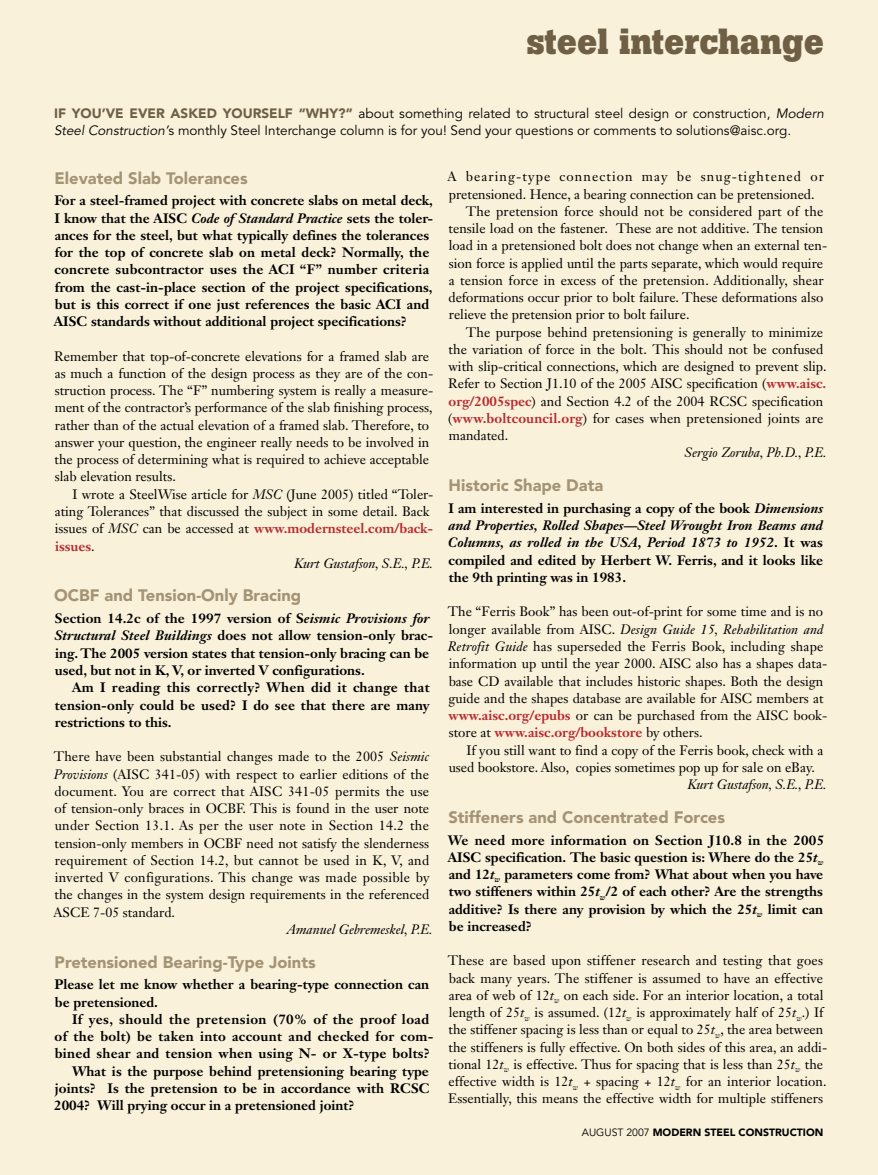
<style>
.page{position:relative;width:878px;height:1175px;background:#fff}
.page>*{position:absolute;margin:0;border:0;box-sizing:border-box;transform-origin:0 0}
.t1{font:700 36px "Boton";color:#6e5f45}
.t2{font:900 16.5px "Avenir LT Std";color:#a49375}
.t3{font:13.5px/17.2px "Janson Text LT Std";color:#000}
.t4{font:700 13.5px/17.2px "Janson Text LT Std";color:#000}
.t5{font:13.5px/16.5px "Avenir LT Std";color:#000}
.t6{font:italic 13.5px "Janson Text LT Std";color:#000}
.t7{font:700 13.5px "Janson Text LT Std";color:#b8292f}
.t8{font:700 13.5px "Janson Text LT Std";letter-spacing:.025em;color:#000}
.t9{font:700 13.5px "Janson Text LT Std";letter-spacing:.02em;color:#000}
.t10{font:13.5px "Janson Text LT Std";letter-spacing:.08em;color:#000}
.t11{font:700 13.5px "Janson Text LT Std";letter-spacing:.035em;color:#000}
.t12{font:900 10.5px "Avenir LT Std";color:#000}
.s1{font-weight:900;color:#6e5f45}
.s2{font-style:italic}
.s3{font-weight:400;color:#000}
.s4{font-weight:400;font-style:italic;color:#000}
.s5{font-weight:700;color:#b8292f}
.s6{font-weight:400}
</style>
<div class="page">
<div style="left:0;top:0;width:878px;height:1174px;background:#f9f1da"></div>
<h1 class="t1" style="left:527px;top:20px;width:298px">steel interchange</h1>
<p class="t5" style="left:54px;top:106px;width:771px"><span class="s1">If you’ve ever asked yourself “why?”</span> about something related to structural steel design or construction, <span class="s2">Modern<br>Steel Construction’</span>s monthly Steel Interchange column is for you! Send your questions or comments to solutions@aisc.org.</p>
<p class="t2" style="left:55px;top:168px;width:195px">Elevated Slab Tolerances</p>
<p class="t4" style="left:54px;top:192px;width:381px">For a steel-framed project with concrete slabs on metal deck, I know that the AISC <span class="s2">Code of Standard Practice</span> sets the toler&shy;ances for the steel, but what typically defines the tolerances for the top of concrete slab on metal deck? Normally, the concrete subcontractor uses the ACI “F” number criteria from the cast-in-place section of the project specifications, but is this correct if one just references the basic ACI and AISC standards without additional project specifications?</p>
<p class="t3" style="left:54px;top:347px;width:380px">Remember that top-of-concrete elevations for a framed slab are as much a function of the design process as they are of the con&shy;struction process. The “F” numbering system is really a measure&shy;ment of the contractor’s performance of the slab finishing process, rather than of the actual elevation of a framed slab. Therefore, to answer your question, the engineer really needs to be involved in the process of determining what is required to achieve acceptable slab elevation results.</p>
<p class="t3" style="left:72px;top:485px;width:362px">I wrote a SteelWise article for <span class="s2">MSC</span> (June 2005) titled “Toler-</p>
<p class="t3" style="left:55px;top:502px;width:376px">ating Tolerances” that discussed the subject in some detail. Back</p>
<p class="t7" style="left:55px;top:520px;width:380px"><span class="s3">issues of</span> <span class="s4">MSC</span> <span class="s3">can be accessed at</span> www.modernsteel.com/back-</p>
<p class="t7" style="left:55px;top:537px;width:41px">issues<span class="s3">.</span></p>
<p class="t6" style="left:294px;top:555px;width:140px">Kurt Gustafson, S.E., P.E.</p>
<p class="t2" style="left:54px;top:585px;width:248px">OCBF and Tension-Only Bracing</p>
<p class="t4" style="left:54px;top:609px;width:380px">Section 14.2c of the 1997 version of S<span class="s2">eismic Provisions for Structural Steel Buildings</span> does not allow tension-only brac&shy;ing. The 2005 version states that tension-only bracing can be used, but not in K, V, or inverted V configurations.</p>
<p class="t4" style="left:55px;top:678px;width:376px;text-align:justify;text-indent:17px">Am I reading this correctly? When did it change that tension-only could be used? I do see that there are many restrictions to this.</p>
<p class="t3" style="left:54px;top:748px;width:378px;text-align:justify">There have been substantial changes made to the 2005 <span class="s2">Seismic Provisions</span> (AISC 341-05) with respect to earlier editions of the document. You are correct that AISC 341-05 permits the use of tension-only braces in OCBF. This is found in the user note under Section 13.1. As per the user note in Section 14.2 the tension-only members in OCBF need not satisfy the slenderness requirement of Section 14.2, but cannot be used in K, V, and inverted V configurations. This change was made possible by the changes in the system design requirements in the referenced ASCE 7-05 standard.</p>
<p class="t6" style="left:287px;top:921px;width:147px">Amanuel Gebremeskel, P.E.</p>
<p class="t2" style="left:55px;top:951px;width:262px">Pretensioned Bearing-Type Joints</p>
<p class="t4" style="left:54px;top:975px;width:376px">Please let me know whether a bearing-type connection can be pretensioned.</p>
<p class="t11" style="left:72px;top:1010px;width:359px">If yes, should the pretension (70% of the proof load</p>
<p class="t8" style="left:55px;top:1027px;width:380px">of the bolt) be taken into account and checked for com-</p>
<p class="t9" style="left:55px;top:1045px;width:376px">bined shear and tension when using N- or X-type bolts?</p>
<p class="t4" style="left:72px;top:1062px;width:358px">What is the purpose behind pretensioning bearing type</p>
<p class="t4" style="left:55px;top:1079px;width:376px">joints? Is the pretension to be in accordance with RCSC</p>
<p class="t4" style="left:54px;top:1096px;width:302px">2004? Will prying occur in a pretensioned joint?</p>
<p class="t10" style="left:447px;top:168px;width:378px">A bearing-type connection may be snug-tightened or</p>
<p class="t3" style="left:449px;top:185px;width:367px">pretensioned. Hence, a bearing connection can be pretensioned.</p>
<p class="t3" style="left:466px;top:202px;width:359px">The pretension force should not be considered part of the</p>
<p class="t3" style="left:448px;top:220px;width:376px">tensile load on the fastener. These are not additive. The tension</p>
<p class="t3" style="left:448px;top:237px;width:380px">load in a pretensioned bolt does not change when an external ten-</p>
<p class="t3" style="left:449px;top:254px;width:376px">sion force is applied until the parts separate, which would require</p>
<p class="t3" style="left:448px;top:271px;width:376px">a tension force in excess of the pretension. Additionally, shear</p>
<p class="t3" style="left:448px;top:289px;width:376px">deformations occur prior to bolt failure. These deformations also</p>
<p class="t3" style="left:449px;top:306px;width:242px">relieve the pretension prior to bolt failure.</p>
<p class="t3" style="left:466px;top:323px;width:359px">The purpose behind pretensioning is generally to minimize</p>
<p class="t3" style="left:448px;top:340px;width:376px">the variation of force in the bolt. This should not be confused</p>
<p class="t3" style="left:448px;top:358px;width:379px">with slip-critical connections, which are designed to prevent slip.</p>
<p class="t3" style="left:448px;top:375px;width:379px">Refer to Section J1.10 of the 2005 AISC specification (<span class="s5">www.aisc.</span></p>
<p class="t3" style="left:448px;top:392px;width:376px"><span class="s5">org/2005spec</span>) and Section 4.2 of the 2004 RCSC specification</p>
<p class="t3" style="left:448px;top:409px;width:376px">(<span class="s5">www.boltcouncil.org</span>) for cases when pretensioned joints are</p>
<p class="t3" style="left:449px;top:427px;width:61px">mandated.</p>
<p class="t6" style="left:684px;top:444px;width:143px">Sergio Zoruba, Ph.D., P.E.</p>
<p class="t2" style="left:448px;top:475px;width:156px">Historic Shape Data</p>
<p class="t4" style="left:448px;top:499px;width:376px;text-align:justify">I am interested in purchasing a copy of the book <span class="s2">Dimensions and Properties, Rolled Shapes—Steel Wrought Iron Beams and Columns, as rolled in the USA, Period 1873 to 1952</span>. It was compiled and edited by Herbert W. Ferris, and it looks like the 9th printing was in 1983.</p>
<p class="t3" style="left:448px;top:603px;width:381px">The “Ferris Book” has been out-of-print for some time and is no longer available from AISC. <span class="s2">Design Guide 15, Rehabilitation and Retrofit Guide</span> has superseded the Ferris Book, including shape information up until the year 2000. AISC also has a shapes data&shy;base CD available that includes historic shapes. Both the design guide and the shapes database are available for AISC members at <span class="s5">www.aisc.org/epubs</span> or can be purchased from the AISC book&shy;store at <span class="s5">www.aisc.org/bookstore</span> by others.</p>
<p class="t3" style="left:448px;top:741px;width:376px;text-indent:18px">If you still want to find a copy of the Ferris book, check with a used bookstore. Also, copies sometimes pop up for sale on eBay.</p>
<p class="t6" style="left:687px;top:776px;width:140px">Kurt Gustafson, S.E., P.E.</p>
<p class="t2" style="left:448px;top:807px;width:278px">Stiffeners and Concentrated Forces</p>
<p class="t4" style="left:447px;top:831px;width:378px;text-align:justify">We need more information on Section J10.8 in the 2005<br>AISC specification. The basic question is: Where do the 25<span class="s2">t</span><sub>w </sub>and 12<span class="s2">t</span><sub>w</sub> parameters come from? What about when you have two stiffeners within 25<span class="s2">t</span><sub>w</sub>/2 of each other? Are the strengths additive? Is there any provision by which the 25<span class="s2">t</span><sub>w</sub> limit can be increased?</p>
<p class="t3" style="left:448px;top:952px;width:381px">These are based upon stiffener research and testing that goes back many years. The stiffener is assumed to have an effective area of web of 12<span class="s2">t</span><sub>w</sub> on each side. For an interior location, a total length of 25<span class="s2">t</span><sub>w</sub> is assumed. (12<span class="s2">t</span><sub>w</sub> is approximately half of 25<span class="s2">t</span><sub>w</sub>.) If the stiffener spacing is less than or equal to 25<span class="s2">t</span><sub>w</sub>, the area between the stiffeners is fully effective. On both sides of this area, an addi&shy;tional 12<span class="s2">t</span><sub>w</sub> is effective. Thus for spacing that is less than 25<span class="s2">t</span><sub>w</sub> the effective width is 12<span class="s2">t</span><sub>w</sub> + spacing + 12<span class="s2">t</span><sub>w</sub> for an interior location.<br>Essentially, this means the effective width for multiple stiffeners</p>
<p class="t12" style="left:582px;top:1125px;width:243px"><span class="s6">august 2007</span> MODERN STEEL CONSTRUCTION</p>
</div>
